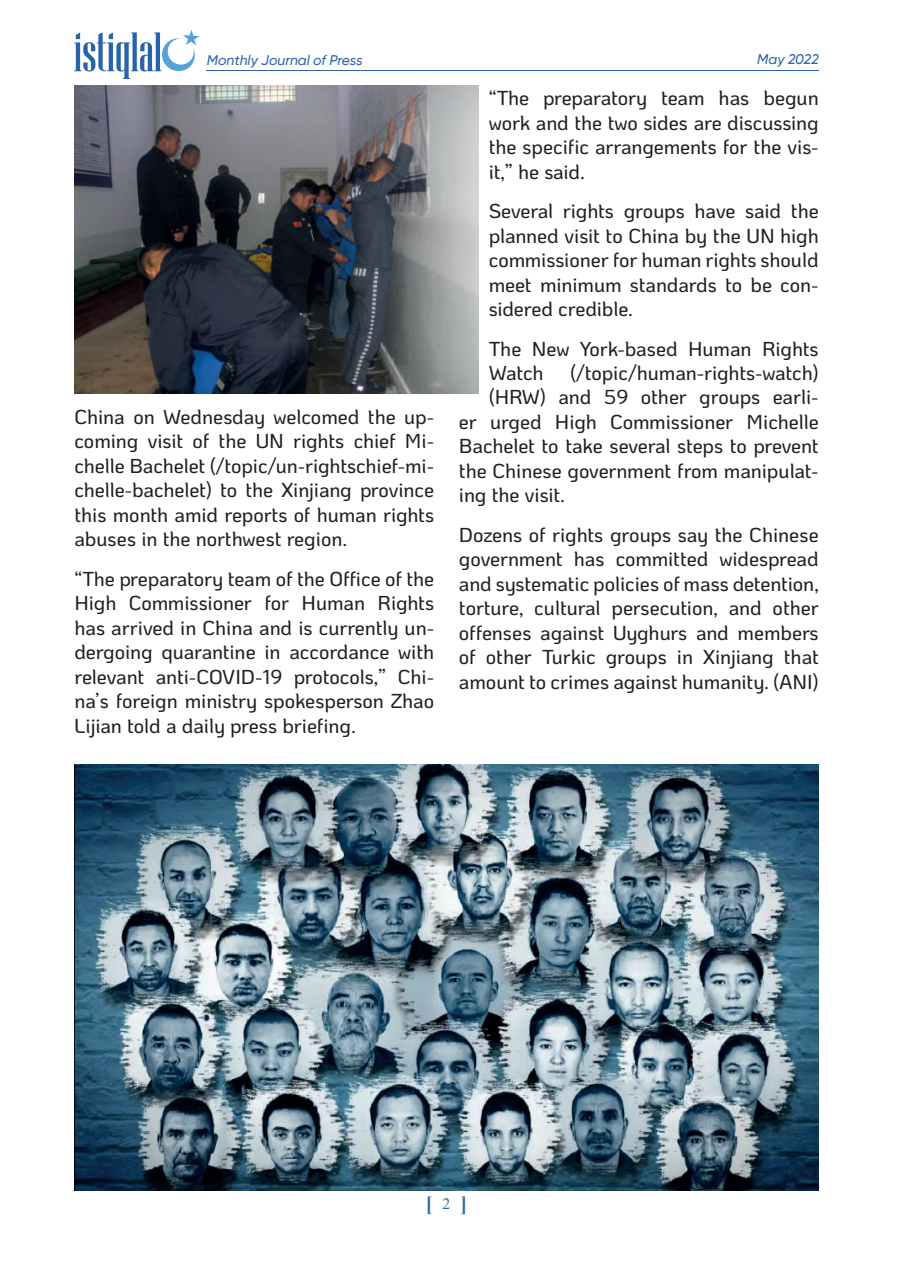
<style>
.page{position:relative;width:918px;height:1265px;background:#fff}
.page>*{position:absolute;margin:0;border:0;box-sizing:border-box;transform-origin:0 0}
.t1{font:500 20.12px/24.5px "Ko Ho";letter-spacing:-.005em;color:#231f20;text-align:justify}
.t2{font:700 20.12px "Times New Roman";color:#2f65af}
.t3{font:italic 500 14px "Gilroy";color:#2b66ac}
.s1{font-weight:400;font-size:15.75px;color:#2b66af}
</style>
<div class="page">
<hr style="left:207px;top:70px;width:612px;height:1px;background:#2b66ac">
<svg style="left:74px;top:30px;width:126px;height:49px"></svg>
<img style="left:74px;top:764px;width:745px;height:427px">
<img style="left:74px;top:85px;width:405px;height:308px">
<p class="t3" style="left:207px;top:51px;width:157px">Monthly Journal of Press</p>
<p class="t3" style="left:757px;top:51px;width:63px">May 2022</p>
<p class="t1" style="left:74px;top:405px;width:361px">China on Wednesday welcomed the up&shy;coming visit of the UN rights chief Mi&shy;chelle Bachelet (/topic/un-rightschief-mi&shy;chelle-bachelet) to the Xinjiang province this month amid reports of human rights abuses in the northwest region.</p>
<p class="t1" style="left:74px;top:567px;width:361px">“The preparatory team of the Office of the High Commissioner for Human Rights has arrived in China and is currently un&shy;dergoing quarantine in accordance with relevant anti-COVID-19 protocols,” Chi&shy;na’s foreign ministry spokesperson Zhao Lijian told a daily press briefing.</p>
<p class="t1" style="left:489px;top:86px;width:331px">“The preparatory team has begun work and the two sides are discussing the specific arrangements for the vis&shy;it,” he said.</p>
<p class="t1" style="left:489px;top:199px;width:331px">Several rights groups have said the planned visit to China by the UN high commissioner for human rights should meet minimum standards to be con&shy;sidered credible.</p>
<p class="t1" style="left:489px;top:336px;width:331px">The New York-based Human Rights<br>Watch</p>
<p class="t1" style="left:570px;top:361px;width:250px">(/topic/human-rights-watch)</p>
<p class="t1" style="left:489px;top:385px;width:331px">(HRW) and 59 other groups earli-</p>
<p class="t1" style="left:459px;top:410px;width:361px">er urged High Commissioner Michelle</p>
<p class="t1" style="left:459px;top:434px;width:361px">Bachelet to take several steps to prevent</p>
<p class="t1" style="left:459px;top:459px;width:361px">the Chinese government from manipulat-</p>
<p class="t1" style="left:459px;top:483px;width:108px">ing the visit.</p>
<p class="t1" style="left:459px;top:523px;width:361px">Dozens of rights groups say the Chinese government has committed widespread and systematic policies of mass detention, torture, cultural persecution, and other offenses against Uyghurs and members of other Turkic groups in Xinjiang that amount to crimes against humanity. (ANI)</p>
<p class="t2" style="left:426px;top:1189px;width:43px">[ <span class="s1">2</span> ]</p>
</div>
